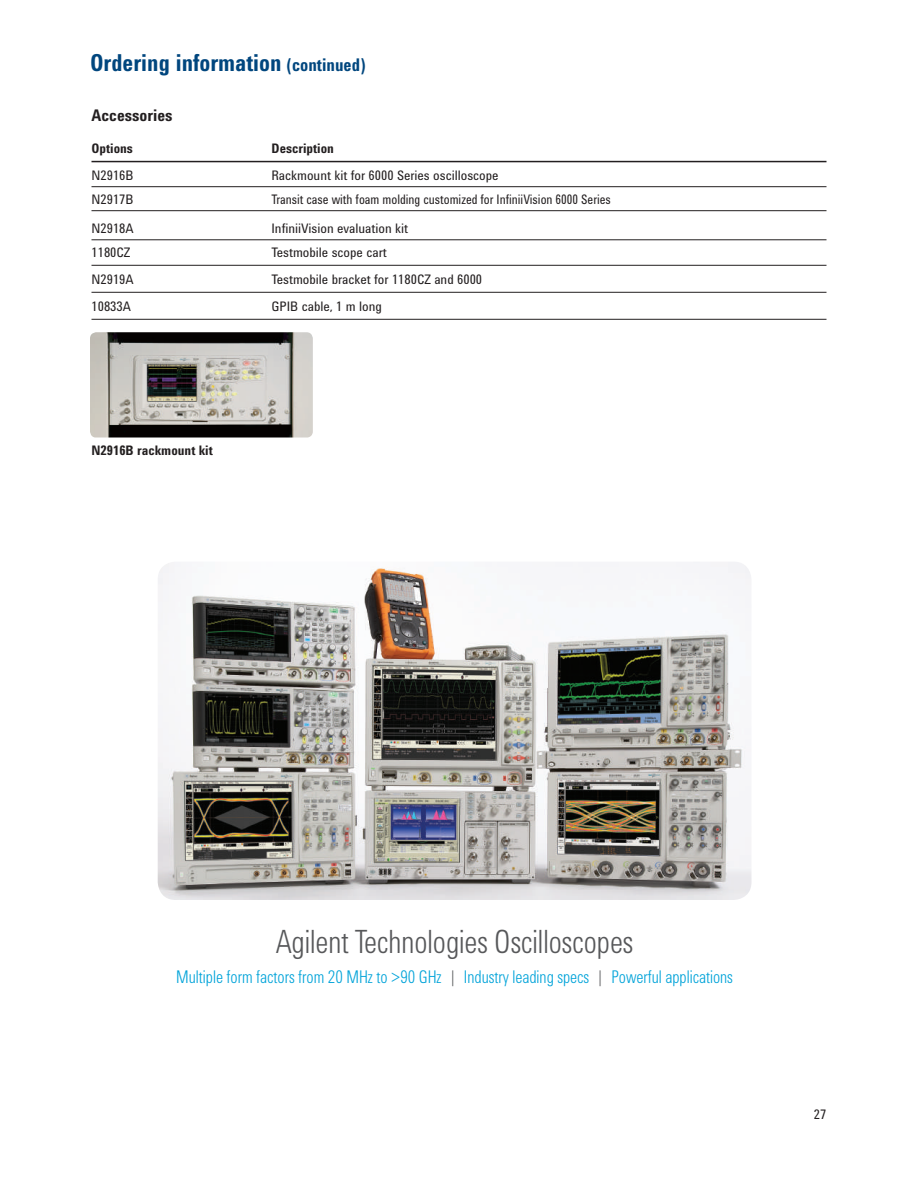
<style>
.page{position:relative;width:918px;height:1188px;background:#fff}
.page>*{position:absolute;margin:0;border:0;box-sizing:border-box;transform-origin:0 0}
.t1{font:300 33px "Agilent Condensed CFF";color:#57585a;scale:.9 1}
.t2{font:700 24px "Agilent Condensed CFF";color:#00467e;scale:.95 1}
.t3{font:300 18px "Agilent Condensed CFF";color:#00a3d9;scale:.9 1}
.t4{font:700 16.5px "Agilent Condensed CFF";color:#231f20}
.t5{font:13.5px "Agilent Condensed CFF";color:#231f20}
.t6{font:13.5px "Agilent Condensed CFF";color:#231f20;scale:.9 1}
.t7{font:700 13.5px "Agilent Condensed CFF";color:#231f20}
.s1{font-size:18px}
.s2{color:#57585a}
</style>
<div class="page">
<hr style="left:92px;top:161px;width:734px;height:1px;background:#231f20">
<hr style="left:92px;top:186px;width:734px;height:1px;background:#231f20">
<hr style="left:92px;top:210px;width:734px;height:1px;background:#231f20">
<hr style="left:92px;top:239px;width:734px;height:1px;background:#231f20">
<hr style="left:92px;top:265px;width:734px;height:1px;background:#231f20">
<hr style="left:92px;top:292px;width:734px;height:1px;background:#231f20">
<hr style="left:92px;top:319px;width:734px;height:1px;background:#231f20">
<img style="left:90px;top:332px;width:223px;height:106px">
<img style="left:158px;top:562px;width:594px;height:338px">
<h2 class="t2" style="left:90px;top:44px;width:292px">Ordering information <span class="s1">(continued)</span></h2>
<p class="t4" style="left:92px;top:103px;width:83px">Accessories</p>
<p class="t7" style="left:92px;top:138px;width:43px">Options</p>
<p class="t7" style="left:271px;top:138px;width:64px">Description</p>
<p class="t5" style="left:92px;top:165px;width:44px">N2916B</p>
<p class="t5" style="left:271px;top:165px;width:229px">Rackmount kit for 6000 Series oscilloscope</p>
<p class="t5" style="left:92px;top:189px;width:44px">N2917B</p>
<p class="t6" style="left:272px;top:189px;width:379px">Transit case with foam molding customized for InfiniiVision 6000 Series</p>
<p class="t5" style="left:92px;top:218px;width:44px">N2918A</p>
<p class="t5" style="left:271px;top:218px;width:138px">InfiniiVision evaluation kit</p>
<p class="t5" style="left:92px;top:242px;width:40px">1180CZ</p>
<p class="t5" style="left:271px;top:242px;width:117px">Testmobile scope cart</p>
<p class="t5" style="left:92px;top:269px;width:44px">N2919A</p>
<p class="t5" style="left:271px;top:269px;width:212px">Testmobile bracket for 1180CZ and 6000</p>
<p class="t5" style="left:92px;top:296px;width:41px">10833A</p>
<p class="t5" style="left:271px;top:296px;width:112px">GPIB cable, 1 m long</p>
<p class="t7" style="left:92px;top:440px;width:123px">N2916B rackmount kit</p>
<h1 class="t1" style="left:276px;top:916px;width:398px">Agilent Technologies Oscilloscopes</h1>
<h3 class="t3" style="left:176px;top:963px;width:620px">Multiple form factors from 20 MHz to &gt;90 GHz <span class="s2">|</span> Industry leading specs <span class="s2">|</span> Powerful applications</h3>
<p class="t5" style="left:814px;top:1104px;width:14px">27</p>
</div>
